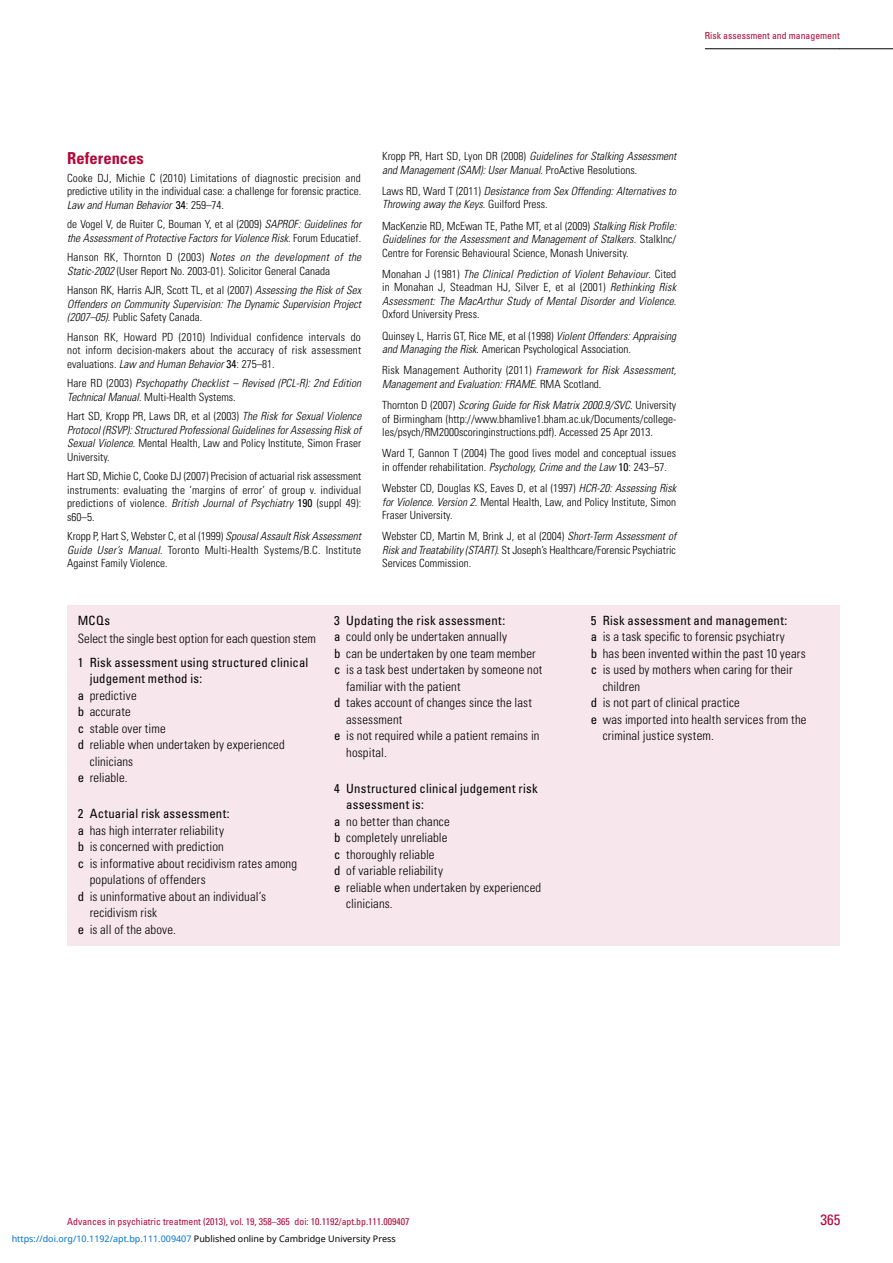
<style>
.page{position:relative;width:893px;height:1263px;background:#fff}
.page>*{position:absolute;margin:0;border:0;box-sizing:border-box;transform-origin:0 0}
.t1{font:700 condensed 16.5px "Univers LT Std";letter-spacing:.005em;color:#b30838}
.t2{font:condensed 15px "Univers LT Std";color:#b30838}
.t3{font:300 condensed 12.75px "Univers LT Std";letter-spacing:.01em;color:#000}
.t4{font:condensed 12.75px "Univers LT Std";letter-spacing:.015em;color:#000}
.t5{font:300 condensed 11.25px/13.5px "Univers LT Std";color:#000;text-align:justify}
.t6{font:italic 300 condensed 11.25px/13.5px "Univers LT Std";color:#000}
.t7{font:condensed 9.75px "Univers LT Std";color:#b30838}
.t8{font:9px "Noto Sans";color:#0172cf}
.s1{font-style:italic}
.s2{font-weight:400}
.s3{font-style:normal}
.s4{color:#000}
</style>
<div class="page">
<hr style="left:705px;top:49px;width:135px;height:1px;background:#000">
<hr style="left:839px;top:49px;width:54px;height:1px;background:#000">
<div style="left:67px;top:605px;width:773px;height:340px;background:#f7e6eb"></div>
<p class="t7" style="left:705px;top:30px;width:136px">Risk assessment and management</p>
<h1 class="t1" style="left:67px;top:148px;width:78px">References</h1>
<p class="t5" style="left:67px;top:171px;width:296px">Cooke DJ, Michie C (2010) Limitations of diagnostic precision and predictive utility in the individual case: a challenge for forensic practice.<br><span class="s1">Law and Human Behavior</span> <span class="s2">34</span>: 259–74.</p>
<p class="t6" style="left:67px;top:218px;width:296px"><span class="s3">de Vogel V, de Ruiter C, Bouman Y, et al (2009)</span> SAPROF: Guidelines for the Assessment of Protective Factors for Violence Risk<span class="s3">. Forum Educatief.</span></p>
<p class="t5" style="left:67px;top:251px;width:296px">Hanson RK, Thornton D (2003) <span class="s1">Notes on the development of the<br>Static-2002</span> (User Report No. 2003-01). Solicitor General Canada</p>
<p class="t6" style="left:67px;top:284px;width:296px;text-align:justify"><span class="s3">Hanson RK, Harris AJR, Scott TL, et al (2007)</span> Assessing the Risk of Sex Offenders on Community Supervision: The Dynamic Supervision Project (2007–05)<span class="s3">. Public Safety Canada.</span></p>
<p class="t5" style="left:67px;top:330px;width:296px">Hanson RK, Howard PD (2010) Individual confidence intervals do not inform decision-makers about the accuracy of risk assessment evaluations. <span class="s1">Law and Human Behavior</span> <span class="s2">34</span>: 275–81.</p>
<p class="t6" style="left:67px;top:377px;width:296px"><span class="s3">Hare RD (2003)</span> Psychopathy Checklist – Revised (PCL-R): 2nd Edition<br>Technical Manual<span class="s3">. Multi-Health Systems.</span></p>
<p class="t6" style="left:67px;top:410px;width:296px;text-align:justify"><span class="s3">Hart SD, Kropp PR, Laws DR, et al (2003)</span> The Risk for Sexual Violence Protocol (RSVP): Structured Professional Guidelines for Assessing Risk of Sexual Violence<span class="s3">. Mental Health, Law and Policy Institute, Simon Fraser University.</span></p>
<p class="t5" style="left:67px;top:470px;width:296px">Hart SD, Michie C, Cooke DJ (2007) Precision of actuarial risk assessment instruments: evaluating the ‘margins of error’ of group v. individual predictions of violence. <span class="s1">British Journal of Psychiatry</span> <span class="s2">190</span> (suppl 49): s60–5.</p>
<p class="t5" style="left:67px;top:530px;width:295px">Kropp P, Hart S, Webster C, et al (1999) <span class="s1">Spousal Assault Risk Assessment Guide User’s Manual</span>. Toronto Multi-Health Systems/B.C. Institute Against Family Violence.</p>
<p class="t6" style="left:382px;top:149px;width:296px"><span class="s3">Kropp PR, Hart SD, Lyon DR (2008)</span> Guidelines for Stalking Assessment and Management (SAM): User Manual<span class="s3">. ProActive Resolutions.</span></p>
<p class="t6" style="left:382px;top:184px;width:296px"><span class="s3">Laws RD, Ward T (2011)</span> Desistance from Sex Offending: Alternatives to<br>Throwing away the Keys<span class="s3">. Guilford Press.</span></p>
<p class="t5" style="left:382px;top:219px;width:295px">MacKenzie RD, McEwan TE, Pathe MT, et al (2009) <span class="s1">Stalking Risk Profile:<br>Guidelines for the Assessment and Management of Stalkers</span>. StalkInc/ Centre for Forensic Behavioural Science, Monash University.</p>
<p class="t6" style="left:382px;top:267px;width:296px;text-align:justify"><span class="s3">Monahan J (1981)</span> The Clinical Prediction of Violent Behaviour<span class="s3">. Cited in Monahan J, Steadman HJ, Silver E, et al (2001)</span> Rethinking Risk Assessment: The MacArthur Study of Mental Disorder and Violence<span class="s3">.<br>Oxford University Press.</span></p>
<p class="t5" style="left:382px;top:329px;width:295px">Quinsey L, Harris GT, Rice ME, et al (1998) <span class="s1">Violent Offenders: Appraising and Managing the Risk</span>. American Psychological Association.</p>
<p class="t6" style="left:382px;top:364px;width:296px"><span class="s3">Risk Management Authority (2011)</span> Framework for Risk Assessment,<br>Management and Evaluation: FRAME<span class="s3">. RMA Scotland.</span></p>
<p class="t5" style="left:382px;top:398px;width:296px">Thornton D (2007) <span class="s1">Scoring Guide for Risk Matrix 2000.9/SVC</span>. University of Birmingham (http://www.bhamlive1.bham.ac.uk/Documents/college&shy;les/psych/RM2000scoringinstructions.pdf). Accessed 25 Apr 2013.</p>
<p class="t5" style="left:382px;top:447px;width:295px">Ward T, Gannon T (2004) The good lives model and conceptual issues in offender rehabilitation. <span class="s1">Psychology, Crime and the Law</span> <span class="s2">10</span>: 243–57.</p>
<p class="t5" style="left:382px;top:481px;width:295px">Webster CD, Douglas KS, Eaves D, et al (1997) <span class="s1">HCR-20: Assessing Risk for Violence. Version 2</span>. Mental Health, Law, and Policy Institute, Simon Fraser University.</p>
<p class="t5" style="left:382px;top:530px;width:296px">Webster CD, Martin M, Brink J, et al (2004) <span class="s1">Short-Term Assessment of Risk and Treatability (START)</span>. St Joseph’s Healthcare/Forensic Psychiatric Services Commission.</p>
<p class="t4" style="left:78px;top:612px;width:34px">MCQs</p>
<p class="t3" style="left:78px;top:631px;width:240px">Select the single best option for each question stem</p>
<p class="t4" style="left:78px;top:654px;width:232px">1 Risk assessment using structured clinical</p>
<p class="t4" style="left:90px;top:671px;width:114px">judgement method is:</p>
<p class="t3" style="left:78px;top:688px;width:61px"><span class="s2">a</span> predictive</p>
<p class="t3" style="left:78px;top:704px;width:55px"><span class="s2">b</span> accurate</p>
<p class="t3" style="left:78px;top:721px;width:90px"><span class="s2">c</span> stable over time</p>
<p class="t3" style="left:78px;top:737px;width:209px"><span class="s2">d</span> reliable when undertaken by experienced</p>
<p class="t3" style="left:90px;top:754px;width:45px">clinicians</p>
<p class="t3" style="left:78px;top:770px;width:52px"><span class="s2">e</span> reliable.</p>
<p class="t4" style="left:78px;top:806px;width:154px">2 Actuarial risk assessment:</p>
<p class="t3" style="left:78px;top:823px;width:148px"><span class="s2">a</span> has high interrater reliability</p>
<p class="t3" style="left:78px;top:839px;width:148px"><span class="s2">b</span> is concerned with prediction</p>
<p class="t3" style="left:78px;top:856px;width:221px"><span class="s2">c</span> is informative about recidivism rates among</p>
<p class="t3" style="left:90px;top:872px;width:118px">populations of offenders</p>
<p class="t3" style="left:78px;top:889px;width:190px"><span class="s2">d</span> is uninformative about an individual’s</p>
<p class="t3" style="left:90px;top:905px;width:69px">recidivism risk</p>
<p class="t3" style="left:78px;top:922px;width:100px"><span class="s2">e</span> is all of the above.</p>
<p class="t4" style="left:334px;top:612px;width:172px">3 Updating the risk assessment:</p>
<p class="t3" style="left:334px;top:629px;width:174px"><span class="s2">a</span> could only be undertaken annually</p>
<p class="t3" style="left:334px;top:646px;width:203px"><span class="s2">b</span> can be undertaken by one team member</p>
<p class="t3" style="left:334px;top:662px;width:210px"><span class="s2">c</span> is a task best undertaken by someone not</p>
<p class="t3" style="left:346px;top:679px;width:116px">familiar with the patient</p>
<p class="t3" style="left:334px;top:695px;width:199px"><span class="s2">d</span> takes account of changes since the last</p>
<p class="t3" style="left:346px;top:712px;width:58px">assessment</p>
<p class="t3" style="left:334px;top:728px;width:207px"><span class="s2">e</span> is not required while a patient remains in</p>
<p class="t3" style="left:346px;top:745px;width:42px">hospital.</p>
<p class="t4" style="left:334px;top:780px;width:205px">4 Unstructured clinical judgement risk</p>
<p class="t4" style="left:346px;top:797px;width:79px">assessment is:</p>
<p class="t3" style="left:334px;top:814px;width:117px"><span class="s2">a</span> no better than chance</p>
<p class="t3" style="left:334px;top:830px;width:115px"><span class="s2">b</span> completely unreliable</p>
<p class="t3" style="left:334px;top:847px;width:102px"><span class="s2">c</span> thoroughly reliable</p>
<p class="t3" style="left:334px;top:863px;width:110px"><span class="s2">d</span> of variable reliability</p>
<p class="t3" style="left:334px;top:880px;width:209px"><span class="s2">e</span> reliable when undertaken by experienced</p>
<p class="t3" style="left:346px;top:896px;width:48px">clinicians.</p>
<p class="t4" style="left:591px;top:612px;width:198px">5 Risk assessment and management:</p>
<p class="t3" style="left:591px;top:629px;width:196px"><span class="s2">a</span> is a task specific to forensic psychiatry</p>
<p class="t3" style="left:591px;top:646px;width:216px"><span class="s2">b</span> has been invented within the past 10 years</p>
<p class="t3" style="left:591px;top:662px;width:203px"><span class="s2">c</span> is used by mothers when caring for their</p>
<p class="t3" style="left:603px;top:679px;width:39px">children</p>
<p class="t3" style="left:591px;top:695px;width:151px"><span class="s2">d</span> is not part of clinical practice</p>
<p class="t3" style="left:591px;top:712px;width:217px"><span class="s2">e</span> was imported into health services from the</p>
<p class="t3" style="left:603px;top:728px;width:113px">criminal justice system.</p>
<p class="t7" style="left:67px;top:1216px;width:344px">Advances in psychiatric treatment (2013), vol. 19, 358–365 doi: 10.1192/apt.bp.111.009407</p>
<h2 class="t2" style="left:820px;top:1210px;width:21px">365</h2>
<p class="t8" style="left:12px;top:1232px;width:386px">https://doi.org/10.1192/apt.bp.111.009407 <span class="s4">Published online by Cambridge University Press</span></p>
</div>
